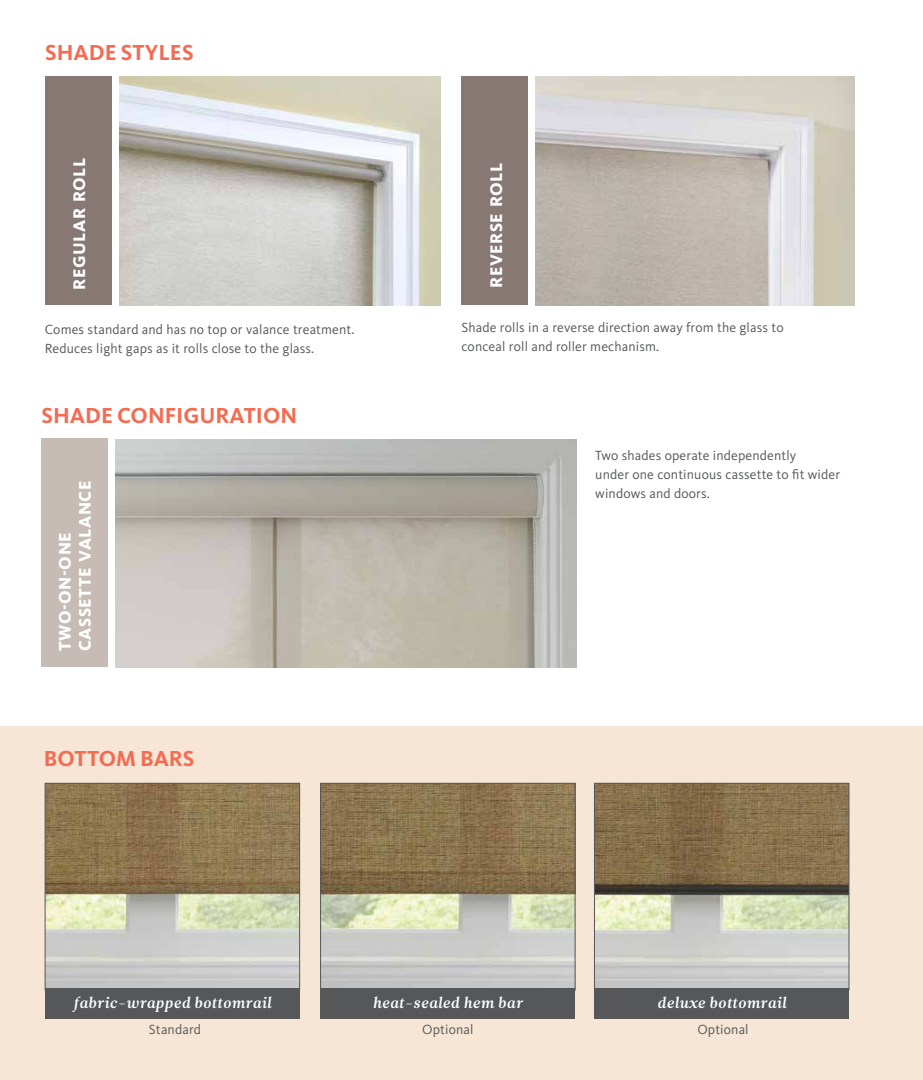
<style>
.page{position:relative;width:923px;height:1080px;background:#fff}
.page>*{position:absolute;margin:0;border:0;box-sizing:border-box;transform-origin:0 0}
.t1{font:700 22.5px "Kievit OT";color:#f36c52}
.t2{font:800 17.5px/20px "Kievit OT";letter-spacing:.03em;color:#fff}
.t3{font:15px "Leitura News Italic 3";letter-spacing:.02em;color:#fff}
.t4{font:13.75px/18.8px "Kievit OT";letter-spacing:.01em;color:#555759}
</style>
<div class="page">
<img style="left:116px;top:439px;width:460px;height:229px">
<div style="left:41px;top:438px;width:67px;height:229px;background:#c7bbb6"></div>
<img style="left:119px;top:77px;width:321px;height:228px">
<div style="left:45px;top:77px;width:67px;height:228px;background:#877874"></div>
<img style="left:536px;top:77px;width:318px;height:228px">
<div style="left:461px;top:77px;width:67px;height:228px;background:#877874"></div>
<div style="left:0;top:727px;width:922px;height:353px;background:#f7e6d5"></div>
<img style="left:322px;top:785px;width:251px;height:203px">
<div style="left:320px;top:783px;width:255px;height:207px;border:1px solid #555759"></div>
<img style="left:47px;top:785px;width:251px;height:203px">
<div style="left:45px;top:783px;width:255px;height:207px;border:1px solid #555759"></div>
<img style="left:596px;top:785px;width:251px;height:203px">
<div style="left:594px;top:783px;width:255px;height:207px;border:1px solid #555759"></div>
<div style="left:45px;top:988px;width:255px;height:30px;background:#555759"></div>
<div style="left:320px;top:988px;width:255px;height:30px;background:#555759"></div>
<div style="left:594px;top:988px;width:255px;height:30px;background:#555759"></div>
<h1 class="t1" style="left:45px;top:39px;width:150px">SHADE STYLES</h1>
<p class="t2" style="left:69px;top:290px;width:133px;rotate:-90deg">REGULAR ROLL</p>
<p class="t4" style="left:45px;top:320px;width:311px">Comes standard and has no top or valance treatment.<br>Reduces light gaps as it rolls close to the glass.</p>
<h1 class="t1" style="left:41px;top:401px;width:257px">SHADE CONFIGURATION</h1>
<p class="t2" style="left:55px;top:651px;width:172px;rotate:-90deg">TWO-ON-ONE<br>CASSETTE VALANCE</p>
<h1 class="t1" style="left:44px;top:745px;width:152px">BOTTOM BARS</h1>
<p class="t2" style="left:486px;top:288px;width:127px;rotate:-90deg">REVERSE ROLL</p>
<p class="t4" style="left:461px;top:318px;width:323px">Shade rolls in a reverse direction away from the glass to conceal roll and roller mechanism.</p>
<p class="t4" style="left:595px;top:446px;width:246px">Two shades operate independently<br>under one continuous cassette to fit wider windows and doors.</p>
<p class="t3" style="left:74px;top:994px;width:199px">fabric-wrapped bottomrail</p>
<p class="t3" style="left:373px;top:994px;width:151px">heat-sealed hem bar</p>
<p class="t3" style="left:657px;top:994px;width:130px">deluxe bottomrail</p>
<p class="t4" style="left:149px;top:1020px;width:54px">Standard</p>
<p class="t4" style="left:422px;top:1020px;width:53px">Optional</p>
<p class="t4" style="left:697px;top:1020px;width:53px">Optional</p>
</div>
